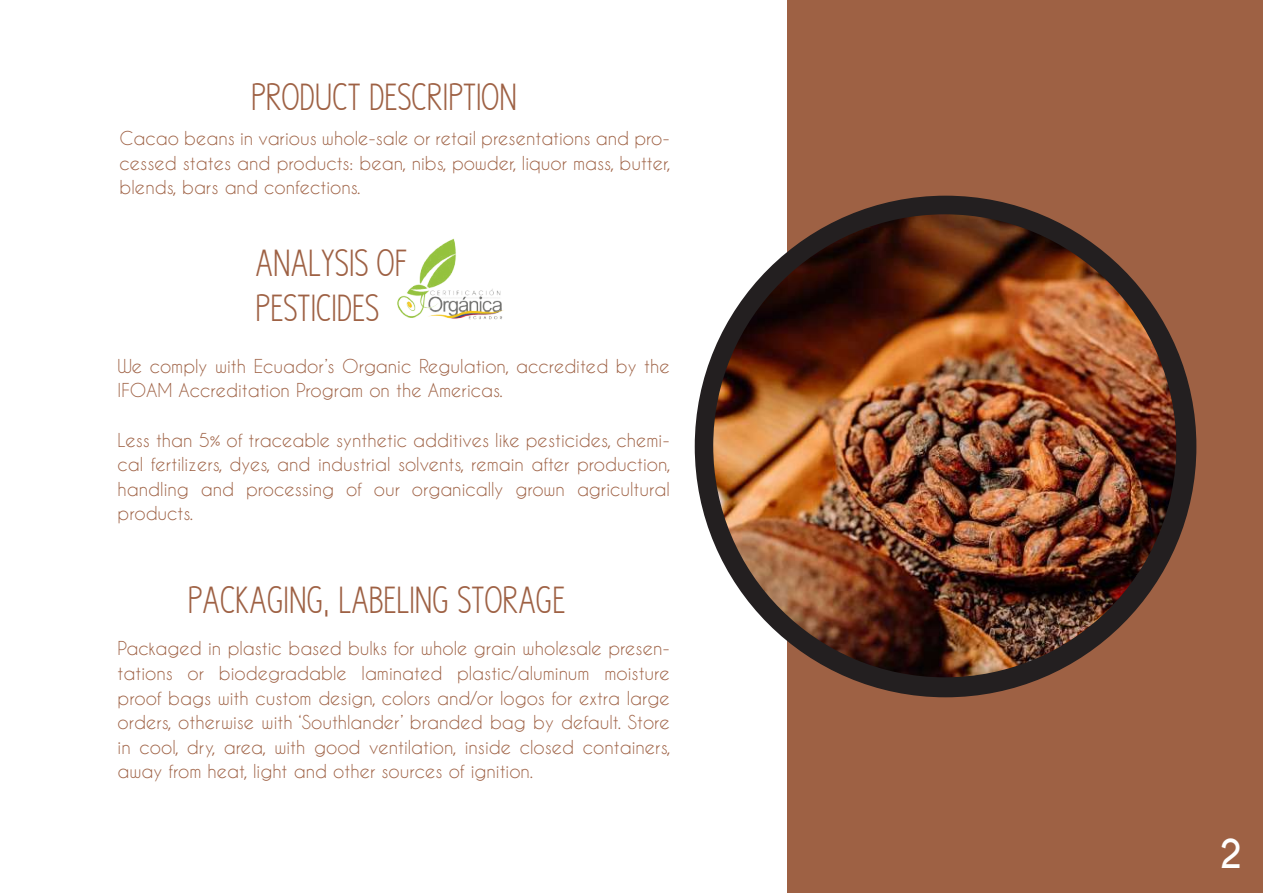
<style>
.page{position:relative;width:1263px;height:893px;background:#fff}
.page>*{position:absolute;margin:0;border:0;box-sizing:border-box;transform-origin:0 0}
.t1{font:37.5px/45px "HYPE";color:#9e6144}
.t2{font:700 37.5px "Caviar Dreams";color:#fff}
.t3{font:18px/24.6px "Caviar Dreams";color:#9e6144;text-align:justify}
</style>
<div class="page">
<div style="left:787px;top:0;width:476px;height:893px;background:#9e6144"></div>
<div style="left:695px;top:196px;width:501px;height:501px;background:#231f20;border-radius:50%"></div>
<img style="left:713px;top:214px;width:463px;height:463px;border-radius:231px">
<img style="left:397px;top:239px;width:107px;height:81px">
<h1 class="t1" style="left:251px;top:73px;width:267px">PRODUCT DESCRIPTION</h1>
<p class="t3" style="left:120px;top:126px;width:552px">Cacao beans in various whole-sale or retail presentations and pro&shy;cessed states and products: bean, nibs, powder, liquor mass, butter, blends, bars and confections.</p>
<h1 class="t1" style="left:256px;top:239px;width:153px">ANALYSIS OF<br>PESTICIDES</h1>
<p class="t3" style="left:118px;top:353px;width:554px">We comply with Ecuador’s Organic Regulation, accredited by the<br>IFOAM Accreditation Program on the Americas.</p>
<p class="t3" style="left:118px;top:427px;width:554px">Less than 5% of traceable synthetic additives like pesticides, chemi&shy;cal fertilizers, dyes, and industrial solvents, remain after production, handling and processing of our organically grown agricultural products.</p>
<h1 class="t1" style="left:188px;top:576px;width:379px">PACKAGING, LABELING STORAGE</h1>
<p class="t3" style="left:118px;top:636px;width:554px">Packaged in plastic based bulks for whole grain wholesale presen&shy;tations or biodegradable laminated plastic/aluminum moisture proof bags with custom design, colors and/or logos for extra large orders, otherwise with ‘Southlander’ branded bag by default. Store in cool, dry, area, with good ventilation, inside closed containers, away from heat, light and other sources of ignition.</p>
<h1 class="t2" style="left:1219px;top:831px;width:25px">2</h1>
</div>
